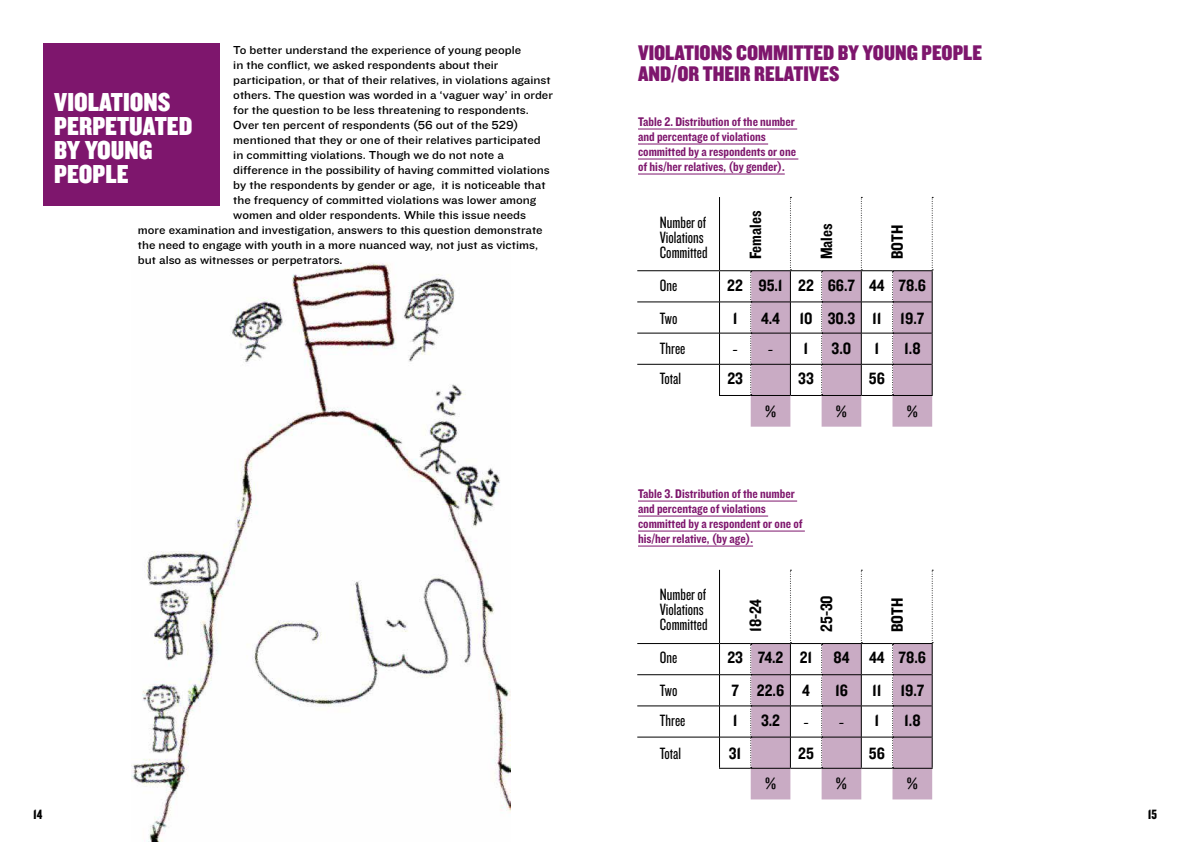
<style>
.page{position:relative;width:1191px;height:842px;background:#fff}
.page>*{position:absolute;margin:0;border:0;box-sizing:border-box;transform-origin:0 0}
.t1{font:27px/24px "Knockout HTF70 Full Welterwt";color:#fff}
.t2{font:22px/21px "Knockout HTF70 Full Welterwt";color:#7e166d}
.t3{font:17px "Knockout HTF50 Welterweight";color:#000}
.t4{font:17px/15px "Knockout HTF28 Junior Featherwt";color:#000}
.t5{font:17px "Nassim Arabic";color:#000}
.t6{font:14px "Knockout HTF69 Full Liteweight";color:#000}
.t7{font:13px/15px "Knockout HTF50 Welterweight";color:#7e166d}
.t8{font:12px "Knockout HTF32 Junior Cruiserwt";color:#000}
</style>
<div class="page">
<img style="left:132px;top:263px;width:379px;height:579px">
<div style="left:43px;top:43px;width:176px;height:163px;background:#7e166d"></div>
<hr style="left:638px;top:129px;width:159px;height:1px;background:#7e166d">
<hr style="left:638px;top:144px;width:130px;height:1px;background:#7e166d">
<hr style="left:638px;top:159px;width:160px;height:1px;background:#7e166d">
<hr style="left:638px;top:174px;width:147px;height:1px;background:#7e166d">
<hr style="left:638px;top:501px;width:159px;height:1px;background:#7e166d">
<hr style="left:638px;top:516px;width:130px;height:1px;background:#7e166d">
<hr style="left:638px;top:531px;width:167px;height:1px;background:#7e166d">
<hr style="left:638px;top:546px;width:115px;height:1px;background:#7e166d">
<hr style="left:719px;top:270px;width:31px;height:1px;background:#000">
<hr style="left:719px;top:271px;width:1px;height:31px;background:#000">
<hr style="left:719px;top:302px;width:1px;height:31px;background:#000">
<hr style="left:719px;top:333px;width:1px;height:31px;background:#000">
<hr style="left:719px;top:365px;width:1px;height:30px;background:#000">
<hr style="left:719px;top:395px;width:31px;height:1px;background:#000">
<hr style="left:719px;top:302px;width:31px;height:1px;background:#000">
<hr style="left:719px;top:333px;width:31px;height:1px;background:#000">
<hr style="left:719px;top:364px;width:31px;height:1px;background:#000">
<hr style="left:637px;top:302px;width:82px;height:1px;background:#000">
<hr style="left:637px;top:333px;width:82px;height:1px;background:#000">
<hr style="left:637px;top:364px;width:82px;height:1px;background:#000">
<svg style="left:750px;top:197px;width:183px;height:230px"></svg>
<hr style="left:719px;top:197px;width:1px;height:73px;background:#000">
<hr style="left:637px;top:270px;width:82px;height:1px;background:#000">
<hr style="left:719px;top:643px;width:31px;height:1px;background:#000">
<hr style="left:719px;top:644px;width:1px;height:30px;background:#000">
<hr style="left:719px;top:675px;width:1px;height:31px;background:#000">
<hr style="left:719px;top:706px;width:1px;height:31px;background:#000">
<hr style="left:719px;top:737px;width:1px;height:31px;background:#000">
<hr style="left:719px;top:768px;width:31px;height:1px;background:#000">
<hr style="left:719px;top:674px;width:31px;height:1px;background:#000">
<hr style="left:719px;top:706px;width:31px;height:1px;background:#000">
<hr style="left:719px;top:737px;width:31px;height:1px;background:#000">
<hr style="left:637px;top:674px;width:82px;height:1px;background:#000">
<hr style="left:637px;top:706px;width:82px;height:1px;background:#000">
<hr style="left:637px;top:737px;width:82px;height:1px;background:#000">
<svg style="left:750px;top:570px;width:183px;height:229px"></svg>
<hr style="left:719px;top:570px;width:1px;height:73px;background:#000">
<hr style="left:637px;top:643px;width:82px;height:1px;background:#000">
<p class="t8" style="left:233px;top:43px;width:289px">To better understand the experience of young people</p>
<p class="t8" style="left:233px;top:58px;width:267px">in the conflict, we asked respondents about their</p>
<p class="t8" style="left:233px;top:73px;width:319px">participation, or that of their relatives, in violations against</p>
<p class="t8" style="left:233px;top:88px;width:321px">others. The question was worded in a ‘vaguer way’ in order</p>
<p class="t8" style="left:233px;top:103px;width:297px">for the question to be less threatening to respondents.</p>
<p class="t8" style="left:233px;top:118px;width:286px">Over ten percent of respondents (56 out of the 529)</p>
<p class="t8" style="left:233px;top:133px;width:309px">mentioned that they or one of their relatives participated</p>
<p class="t8" style="left:233px;top:148px;width:272px">in committing violations. Though we do not note a</p>
<p class="t8" style="left:233px;top:163px;width:318px">difference in the possibility of having committed violations</p>
<p class="t8" style="left:233px;top:178px;width:314px">by the respondents by gender or age, it is noticeable that</p>
<p class="t8" style="left:233px;top:193px;width:304px">the frequency of committed violations was lower among</p>
<p class="t8" style="left:233px;top:208px;width:294px">women and older respondents. While this issue needs</p>
<p class="t8" style="left:138px;top:223px;width:406px">more examination and investigation, answers to this question demonstrate</p>
<p class="t8" style="left:138px;top:238px;width:402px">the need to engage with youth in a more nuanced way, not just as victims,</p>
<p class="t8" style="left:138px;top:253px;width:206px">but also as witnesses or perpetrators.</p>
<h1 class="t1" style="left:54px;top:91px;width:140px">VIOLATIONS<br>PERPETUATED<br>BY YOUNG<br>PEOPLE</h1>
<h2 class="t2" style="left:638px;top:43px;width:345px">VIOLATIONS COMMITTED BY YOUNG PEOPLE<br>AND/OR THEIR RELATIVES</h2>
<p class="t7" style="left:638px;top:115px;width:160px">Table 2. Distribution of the number and percentage of violations committed by a respondents or one of his/her relatives, (by gender).</p>
<h3 class="t3" style="left:746px;top:259px;width:50px;rotate:-90deg">Females</h3>
<h3 class="t4" style="left:660px;top:215px;width:49px">Number of<br>Violations<br>Committed</h3>
<h3 class="t4" style="left:660px;top:278px;width:19px">One</h3>
<h3 class="t3" style="left:727px;top:276px;width:200px">22 95.1 22 66.7 44 78.6</h3>
<h3 class="t4" style="left:660px;top:311px;width:19px">Two</h3>
<h3 class="t3" style="left:732px;top:309px;width:6px">1</h3>
<h3 class="t3" style="left:761px;top:309px;width:165px">4.4 10 30.3 11 19.7</h3>
<h3 class="t4" style="left:660px;top:341px;width:27px">Three</h3>
<h3 class="t5" style="left:732px;top:338px;width:42px">- -</h3>
<h3 class="t3" style="left:803px;top:339px;width:6px">1</h3>
<h3 class="t3" style="left:831px;top:339px;width:21px">3.0</h3>
<h3 class="t3" style="left:874px;top:339px;width:6px">1</h3>
<h3 class="t3" style="left:904px;top:339px;width:18px">1.8</h3>
<h3 class="t4" style="left:660px;top:371px;width:23px">Total</h3>
<h3 class="t3" style="left:727px;top:369px;width:17px">23</h3>
<h3 class="t3" style="left:798px;top:369px;width:17px">33</h3>
<h3 class="t3" style="left:869px;top:369px;width:17px">56</h3>
<h3 class="t3" style="left:765px;top:402px;width:12px">%</h3>
<h3 class="t3" style="left:836px;top:402px;width:12px">%</h3>
<h3 class="t3" style="left:907px;top:402px;width:12px">%</h3>
<h3 class="t3" style="left:817px;top:259px;width:37px;rotate:-90deg">Males</h3>
<h3 class="t3" style="left:888px;top:259px;width:36px;rotate:-90deg">BOTH</h3>
<p class="t7" style="left:638px;top:487px;width:166px">Table 3. Distribution of the number and percentage of violations committed by a respondent or one of his/her relative, (by age).</p>
<h3 class="t4" style="left:660px;top:587px;width:49px">Number of<br>Violations<br>Committed</h3>
<h3 class="t4" style="left:660px;top:650px;width:19px">One</h3>
<h3 class="t3" style="left:727px;top:648px;width:200px">23 74.2 21 84 44 78.6</h3>
<h3 class="t4" style="left:660px;top:683px;width:19px">Two</h3>
<h3 class="t3" style="left:731px;top:681px;width:80px">7 22.6 4</h3>
<h3 class="t3" style="left:835px;top:681px;width:14px">16</h3>
<h3 class="t3" style="left:872px;top:681px;width:54px">11 19.7</h3>
<h3 class="t4" style="left:660px;top:713px;width:27px">Three</h3>
<h3 class="t3" style="left:732px;top:711px;width:6px">1</h3>
<h3 class="t3" style="left:761px;top:711px;width:21px">3.2</h3>
<h3 class="t5" style="left:803px;top:711px;width:42px">- -</h3>
<h3 class="t3" style="left:874px;top:711px;width:6px">1</h3>
<h3 class="t3" style="left:904px;top:711px;width:18px">1.8</h3>
<h3 class="t4" style="left:660px;top:746px;width:23px">Total</h3>
<h3 class="t3" style="left:729px;top:744px;width:14px">31</h3>
<h3 class="t3" style="left:798px;top:744px;width:17px">25</h3>
<h3 class="t3" style="left:869px;top:744px;width:17px">56</h3>
<h3 class="t3" style="left:765px;top:774px;width:12px">%</h3>
<h3 class="t3" style="left:836px;top:774px;width:12px">%</h3>
<h3 class="t3" style="left:907px;top:774px;width:12px">%</h3>
<h3 class="t3" style="left:746px;top:632px;width:35px;rotate:-90deg">18-24</h3>
<h3 class="t3" style="left:817px;top:632px;width:38px;rotate:-90deg">25-30</h3>
<h3 class="t3" style="left:888px;top:632px;width:36px;rotate:-90deg">BOTH</h3>
<p class="t6" style="left:33px;top:807px;width:11px">14</p>
<p class="t6" style="left:1147px;top:807px;width:11px">15</p>
</div>
